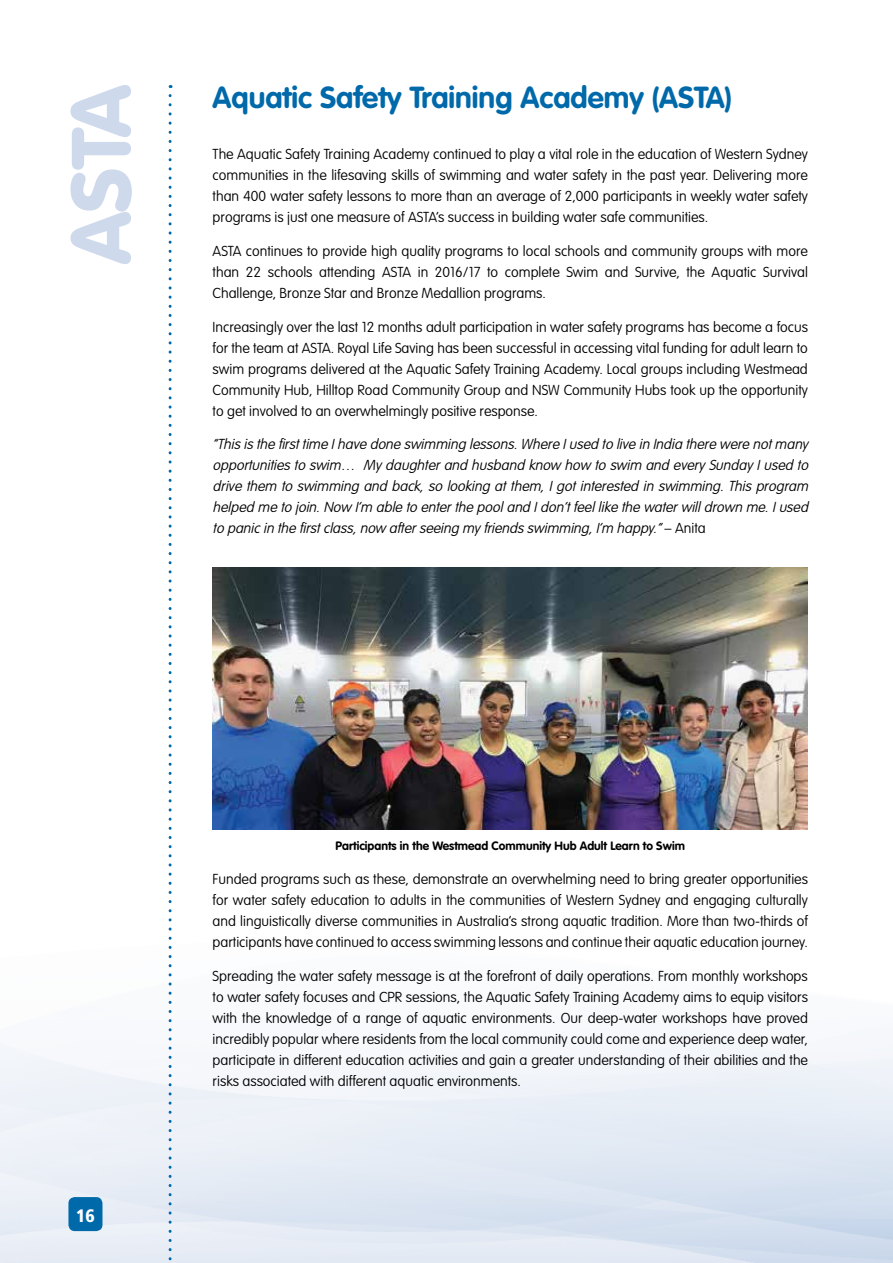
<style>
.page{position:relative;width:893px;height:1263px;background:#fff}
.page>*{position:absolute;margin:0;border:0;box-sizing:border-box;transform-origin:0 0}
.t1{font:900 82.5px "VAG Rounded";color:#cedaec}
.t2{font:700 30px "VAG Rounded";color:#0069aa}
.t3{font:900 condensed 18px "Frutiger";color:#fff}
.t4{font:100 14.25px/21px "VAG Rounded";color:#000;text-align:justify}
.t5{font:italic 100 14.25px/21px "VAG Rounded";color:#000;text-align:justify}
.t6{font:700 12px "VAG Rounded";color:#000}
.s1{font-style:normal}
</style>
<div class="page">
<img style="left:0;top:552px;width:893px;height:711px">
<div style="left:68px;top:1197px;width:34px;height:34px;background:#0069aa;border-radius:6px"></div>
<svg style="left:169px;top:96px;width:3px;height:1167px"></svg>
<img style="left:213px;top:567px;width:595px;height:262px">
<h1 class="t1" style="left:52px;top:264px;width:181px;rotate:-90deg">ASTA</h1>
<h2 class="t2" style="left:213px;top:80px;width:521px">Aquatic Safety Training Academy (ASTA)</h2>
<p class="t4" style="left:213px;top:144px;width:597px">The Aquatic Safety Training Academy continued to play a vital role in the education of Western Sydney communities in the lifesaving skills of swimming and water safety in the past year. Delivering more than 400 water safety lessons to more than an average of 2,000 participants in weekly water safety programs is just one measure of ASTA’s success in building water safe communities.</p>
<p class="t4" style="left:213px;top:241px;width:597px">ASTA continues to provide high quality programs to local schools and community groups with more than 22 schools attending ASTA in 2016/17 to complete Swim and Survive, the Aquatic Survival Challenge, Bronze Star and Bronze Medallion programs.</p>
<p class="t4" style="left:213px;top:317px;width:597px">Increasingly over the last 12 months adult participation in water safety programs has become a focus for the team at ASTA. Royal Life Saving has been successful in accessing vital funding for adult learn to swim programs delivered at the Aquatic Safety Training Academy. Local groups including Westmead Community Hub, Hilltop Road Community Group and NSW Community Hubs took up the opportunity to get involved to an overwhelmingly positive response.</p>
<p class="t5" style="left:213px;top:434px;width:601px">“Thisisthe firsttime Ihave done swimming lessons.Where Iused to live in India there were notmany opportunitiesto swim… Mydaughterand husband know how to swim and everySundayIused to drive them to swimming and back, so looking at them, I got interested in swimming. This program helped me to join.Now I’m able to enterthe pooland Idon’tfeellike the waterwilldrown me.Iused to panicin the firstclass,now afterseeing myfriendsswimming,I’m happy.”<span class="s1">– A n i t a</span></p>
<p class="t3" style="left:76px;top:1204px;width:20px">16</p>
<p class="t6" style="left:336px;top:839px;width:351px">Participants in the Westmead Community Hub Adult Learn to Swim</p>
<p class="t4" style="left:213px;top:869px;width:597px">Funded programs such as these, demonstrate an overwhelming need to bring greater opportunities for water safety education to adults in the communities of Western Sydney and engaging culturally and linguistically diverse communities in Australia’s strong aquatic tradition. More than two-thirds of participants have continued to access swimming lessons and continue their aquatic education journey.</p>
<p class="t4" style="left:213px;top:966px;width:597px">Spreading the water safety message is at the forefront of daily operations. From monthly workshops to water safety focuses and CPR sessions, the Aquatic Safety Training Academy aims to equip visitors with the knowledge of a range of aquatic environments. Our deep-water workshops have proved incredibly popular where residents from the local community could come and experience deep water, participate in different education activities and gain a greater understanding of their abilities and the risks associated with different aquatic environments.</p>
</div>
